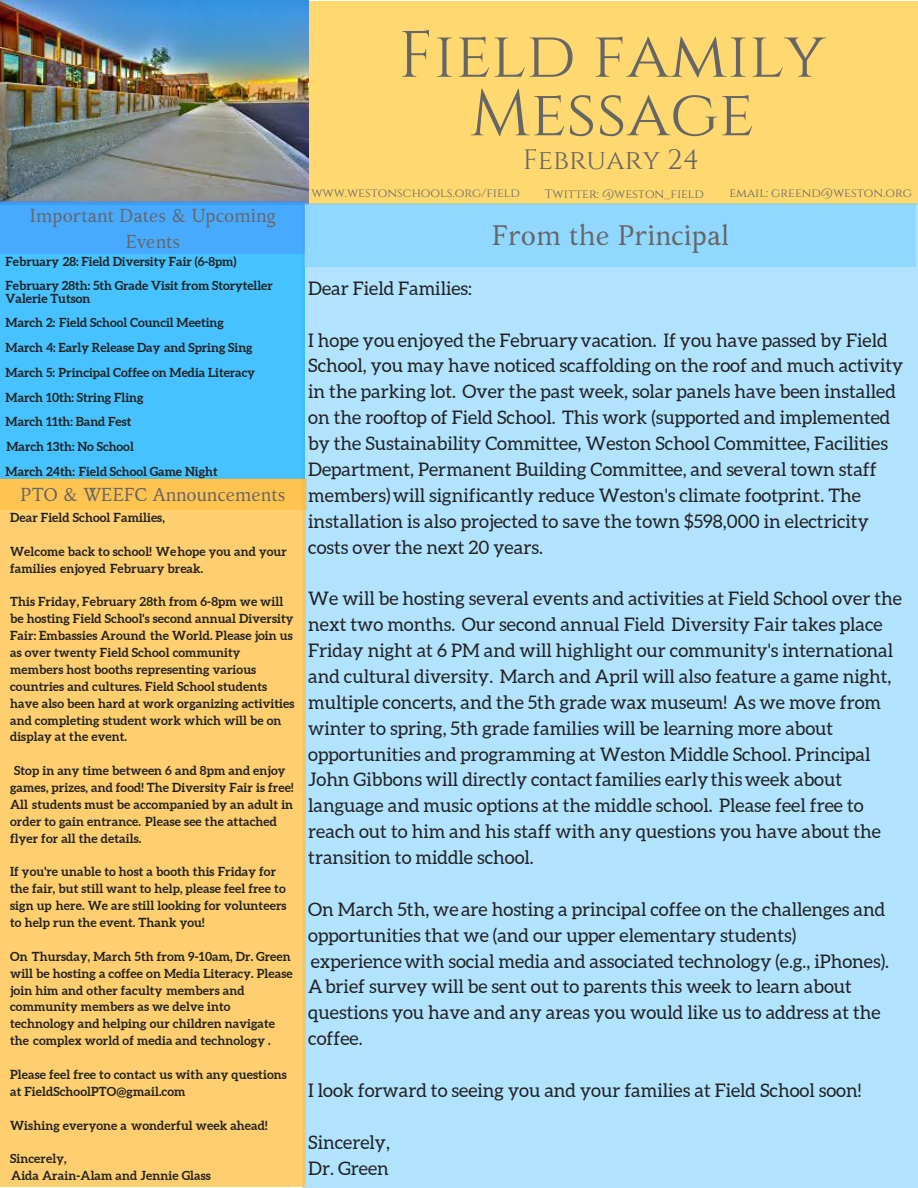
<style>
.page{position:relative;width:918px;height:1188px;background:#fff}
.page>*{position:absolute;margin:0;border:0;box-sizing:border-box;transform-origin:0 0}
.t1{font:65.4px/58.5px "Cinzel";color:#666;text-align:center}
.t2{font:28.05px "Kelvinch";color:#666}
.t3{font:28.05px "Cinzel";color:#666}
.t4{font:18.75px/25.8px "Aleo";color:#222}
.t5{font:18.75px/25.8px "Kelvinch";color:#666;text-align:center}
.t6{font:700 12.45px/16.8px "Aleo";letter-spacing:.01em;color:#222}
.t7{font:12.45px "Cinzel";color:#666}
</style>
<div class="page">
<div style="left:1px;top:1px;width:917px;height:204px;background:#ffd96f"></div>
<img style="left:0;top:0;width:308px;height:204px">
<div style="left:303px;top:204px;width:615px;height:984px;background:#b1e3ff"></div>
<div style="left:0;top:203px;width:305px;height:276px;background:#45c2ff"></div>
<div style="left:0;top:479px;width:306px;height:708px;background:#ffce6e"></div>
<div style="left:304px;top:204px;width:612px;height:63px;background:#90d8ff"></div>
<div style="left:0;top:201px;width:305px;height:53px;background:#48aaff"></div>
<div style="left:0;top:478px;width:307px;height:32px;background:#ffc350"></div>
<p class="t5" style="left:30px;top:202px;width:248px">Important Dates &amp; Upcoming<br>Events</p>
<p class="t6" style="left:6px;top:249px;width:269px;line-height:24.8px">February 28: Field Diversity Fair (6-8pm)<br>February 28th: 5th Grade Visit from Storyteller</p>
<p class="t6" style="left:6px;top:286px;width:251px;line-height:24.8px">Valerie Tutson<br>March 2: Field School Council Meeting<br>March 4: Early Release Day and Spring Sing<br>March 5: Principal Coffee on Media Literacy<br>March 10th: String Fling<br>March 11th: Band Fest<br>March 13th: No School<br>March 24th: Field School Game Night</p>
<p class="t6" style="left:10px;top:509px;width:156px">Dear Field School Families,</p>
<p class="t6" style="left:10px;top:543px;width:278px">Welcome back to school! Wehope you and your families enjoyed February break.</p>
<p class="t6" style="left:10px;top:594px;width:286px">This Friday, February 28th from 6-8pm we will be hosting Field School's second annual Diversity Fair: Embassies Around the World. Please join us as over twenty Field School community members host booths representing various countries and cultures. Field School students have also been hard at work organizing activities and completing student work which will be on display at the event.</p>
<p class="t6" style="left:10px;top:762px;width:285px;text-indent:4px">Stop in any time between 6 and 8pm and enjoy games, prizes, and food! The Diversity Fair is free!<br>All students must be accompanied by an adult in order to gain entrance. Please see the attached flyer for all the details.</p>
<p class="t6" style="left:10px;top:864px;width:278px">If you're unable to host a booth this Friday for the fair, but still want to help, please feel free to sign up here. We are still looking for volunteers to help run the event. Thank you!</p>
<p class="t6" style="left:10px;top:948px;width:284px">On Thursday, March 5th from 9-10am, Dr. Green will be hosting a coffee on Media Literacy. Please join him and other faculty members and community members as we delve into technology and helping our children navigate the complex world of media and technology .</p>
<p class="t6" style="left:10px;top:1066px;width:278px">Please feel free to contact us with any questions at FieldSchoolPTO@gmail.com</p>
<p class="t6" style="left:10px;top:1117px;width:259px">Wishing everyone a wonderful week ahead!</p>
<p class="t6" style="left:10px;top:1150px;width:202px">Sincerely,<br>Aida Arain-Alam and Jennie Glass</p>
<p class="t5" style="left:20px;top:481px;width:267px">PTO &amp; WEEFC Announcements</p>
<h1 class="t1" style="left:398px;top:28px;width:429px">Field family<br>Message</h1>
<h2 class="t3" style="left:523px;top:142px;width:178px">February 24</h2>
<p class="t7" style="left:311px;top:185px;width:210px">www.westonschools.org/field</p>
<p class="t7" style="left:545px;top:186px;width:161px">Twitter: @weston_field</p>
<p class="t7" style="left:729px;top:185px;width:184px">email: greend@weston.org</p>
<h2 class="t2" style="left:492px;top:216px;width:239px">From the Principal</h2>
<p class="t4" style="left:308px;top:275px;width:165px">Dear Field Families:</p>
<p class="t4" style="left:308px;top:327px;width:597px">I hope youenjoyed the Februaryvacation. If you have passed by Field School, you may have noticed scaffolding on the roof and much activity in the parking lot. Over the past week, solar panels have been installed on the rooftop of Field School. This work (supported and implemented by the Sustainability Committee, Weston School Committee, Facilities Department, Permanent Building Committee, and several town staff members)will significantly reduce Weston's climate footprint. The installation is also projected to save the town $598,000 in electricity costs over the next 20 years.</p>
<p class="t4" style="left:308px;top:586px;width:595px">We will be hosting several events and activities at Field School over the next two months. Our second annual Field Diversity Fair takes place Friday night at 6 PM and will highlight our community's international and cultural diversity. March and April will also feature a game night, multiple concerts, and the 5th grade wax museum! As we move from winter to spring, 5th grade families will be learning more about opportunities and programming at Weston Middle School. Principal John Gibbons will directly contactfamilies earlythisweek about language and music options at the middle school. Please feel free to reach out to him and his staff with any questions you have about the transition to middle school.</p>
<p class="t4" style="left:308px;top:896px;width:582px">On March 5th, we are hosting a principal coffee on the challenges and opportunities that we (and our upper elementary students) experiencewith social media and associated technology (e.g., iPhones).<br>Abrief survey will be sent out to parents this week to learn about questions you have and any areas you would like us to address at the coffee.</p>
<p class="t4" style="left:308px;top:1077px;width:555px">I look forward to seeing you and your families at Field School soon!</p>
<p class="t4" style="left:308px;top:1129px;width:83px">Sincerely,<br>Dr. Green</p>
</div>
